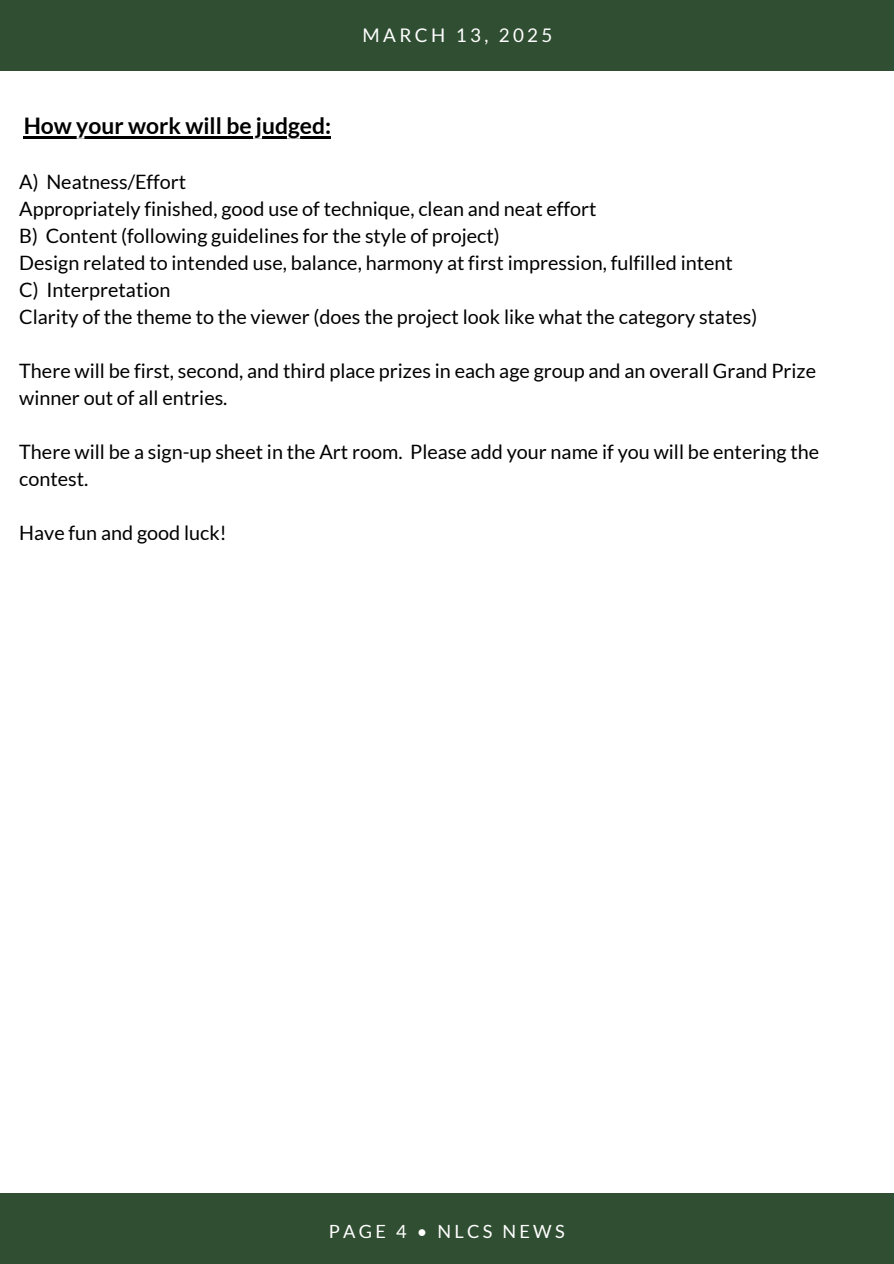
<style>
.page{position:relative;width:894px;height:1264px;background:#fff}
.page>*{position:absolute;margin:0;border:0;box-sizing:border-box;transform-origin:0 0}
.t1{font:700 22.8px "Lato";color:#000}
.t2{font:19.8px/27px "Lato";color:#000}
.t3{font:18.75px "Lato";letter-spacing:.18em;color:#fff}
.t4{font:18.15px "Lato";letter-spacing:.18em;color:#fff}
</style>
<div class="page">
<div style="left:0;top:0;width:893px;height:71px;background:#304e32"></div>
<div style="left:0;top:1193px;width:893px;height:70px;background:#304e32"></div>
<hr style="left:24px;top:136px;width:307px;height:2px;background:#000">
<p class="t3" style="left:362px;top:23px;width:191px">MARCH 13, 2025</p>
<p class="t1" style="left:24px;top:111px;width:309px">How your work will be judged:</p>
<p class="t2" style="left:19px;top:168px;width:168px">A) Neatness/Effort</p>
<p class="t2" style="left:19px;top:195px;width:578px">Appropriately finished, good use of technique, clean and neat effort</p>
<p class="t2" style="left:19px;top:222px;width:482px">B) Content (following guidelines for the style of project)</p>
<p class="t2" style="left:19px;top:249px;width:715px">Design related to intended use, balance, harmony at first impression, fulfilled intent</p>
<p class="t2" style="left:19px;top:276px;width:153px">C) Interpretation</p>
<p class="t2" style="left:19px;top:303px;width:739px">Clarity of the theme to the viewer (does the project look like what the category states)</p>
<p class="t2" style="left:19px;top:357px;width:798px">There will be first, second, and third place prizes in each age group and an overall Grand Prize winner out of all entries.</p>
<p class="t2" style="left:19px;top:438px;width:801px">There will be a sign-up sheet in the Art room. Please add your name if you will be entering the contest.</p>
<p class="t2" style="left:19px;top:519px;width:209px">Have fun and good luck!</p>
<h2 class="t4" style="left:329px;top:1220px;width:237px">PAGE 4 • NLCS NEWS</h2>
</div>
